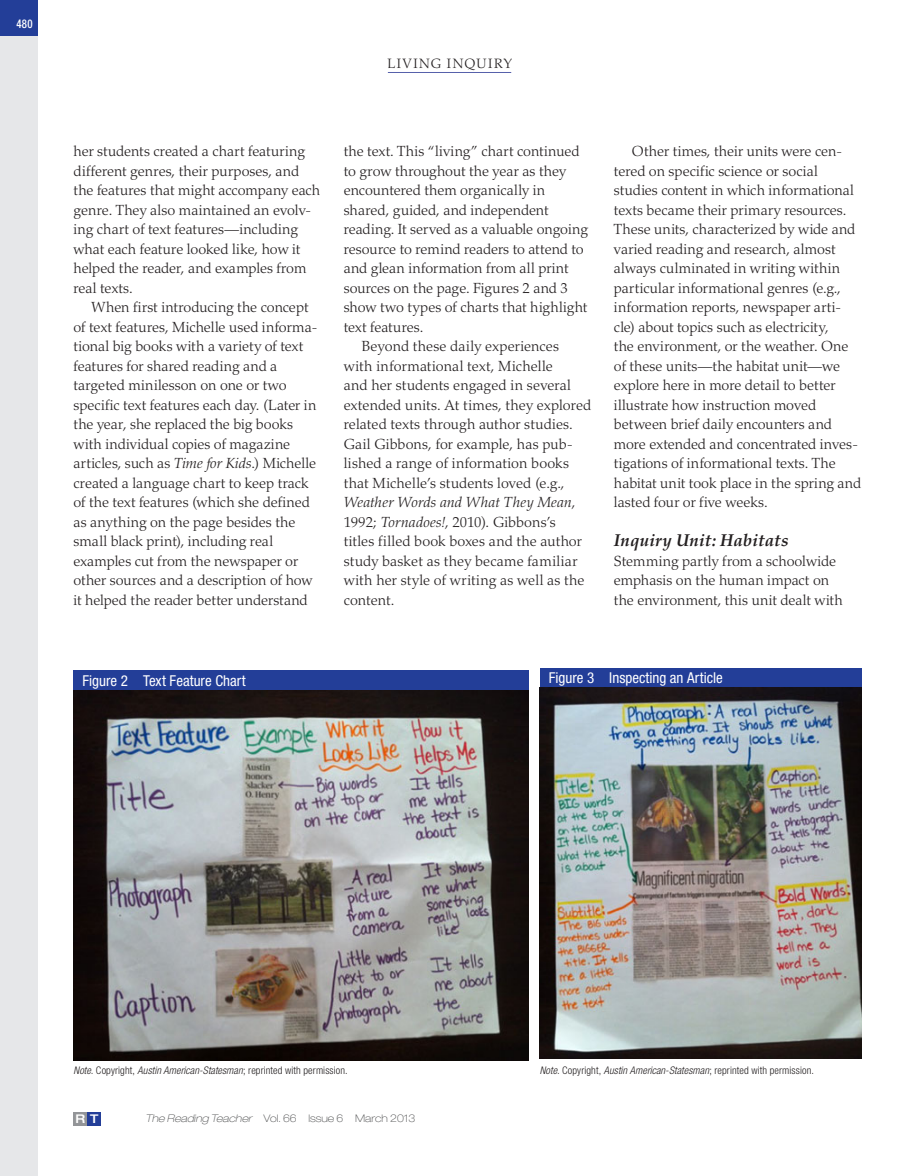
<style>
.page{position:relative;width:906px;height:1176px;background:#fff}
.page>*{position:absolute;margin:0;border:0;box-sizing:border-box;transform-origin:0 0}
.t1{font:italic 700 17.25px "Palatino LT Std";letter-spacing:.015em;color:#231f20}
.t2{font:condensed 15px "Helvetica Neue LT Std";color:#fff}
.t3{font:300 14.7px/19.5px "Palatino LT Std";color:#231f20}
.t4{font:italic 300 14.7px "Palatino LT Std";letter-spacing:.01em;color:#231f20}
.t5{font:300 13.5px "Palatino LT Std";letter-spacing:.115em;color:#231f20}
.t6{font:500 condensed 12px "Helvetica Neue LT Std";color:#fff;scale:.9 1}
.t7{font:500 expanded 12px "Helvetica Neue LT Std";color:#fff}
.t8{font:300 condensed 10.5px "Helvetica Neue LT Std";letter-spacing:.015em;color:#231f20}
.t9{font:100 expanded 10.5px "Helvetica Neue LT Std";color:#4b4c4d}
.s1{font-style:italic}
.s2{font-style:normal}
</style>
<div class="page">
<hr style="left:388px;top:72px;width:123px;height:1px;background:#5660ab">
<div style="left:0;top:0;width:37px;height:1175px;background:#e6e7e9"></div>
<div style="left:0;top:0;width:37px;height:36px;background:#233e98"></div>
<div style="left:73px;top:1111px;width:14px;height:14px;background:#939598"></div>
<div style="left:88px;top:1112px;width:13px;height:13px;background:#233e98"></div>
<div style="left:73px;top:670px;width:455px;height:20px;background:#233e98"></div>
<img style="left:73px;top:690px;width:455px;height:370px">
<div style="left:539px;top:668px;width:322px;height:19px;background:#233e98"></div>
<img style="left:539px;top:687px;width:322px;height:371px">
<p class="t6" style="left:16px;top:19px;width:20px">480</p>
<p class="t5" style="left:387px;top:58px;width:126px">LIVING INQUIRY</p>
<p class="t3" style="left:73px;top:143px;width:248px">her students created a chart featuring different genres, their purposes, and the features that might accompany each genre. They also maintained an evolv&shy;ing chart of text features—including what each feature looked like, how it helped the reader, and examples from real texts.</p>
<p class="t3" style="left:73px;top:299px;width:245px;text-indent:18px">When first introducing the concept of text features, Michelle used informa&shy;tional big books with a variety of text features for shared reading and a targeted minilesson on one or two specific text features each day. (Later in the year, she replaced the big books with individual copies of magazine articles, such as <span class="s1">Time for Kids</span>.) Michelle created a language chart to keep track of the text features (which she defined as anything on the page besides the small black print), including real examples cut from the newspaper or other sources and a description of how it helped the reader better understand</p>
<p class="t3" style="left:343px;top:143px;width:237px">the text. This “living” chart continued</p>
<p class="t3" style="left:343px;top:163px;width:224px">to grow throughout the year as they</p>
<p class="t3" style="left:343px;top:182px;width:203px">encountered them organically in</p>
<p class="t3" style="left:343px;top:202px;width:206px">shared, guided, and independent</p>
<p class="t3" style="left:343px;top:221px;width:246px">reading. It served as a valuable ongoing</p>
<p class="t3" style="left:343px;top:241px;width:241px">resource to remind readers to attend to</p>
<p class="t3" style="left:343px;top:260px;width:226px">and glean information from all print</p>
<p class="t3" style="left:343px;top:280px;width:225px">sources on the page. Figures 2 and 3</p>
<p class="t3" style="left:343px;top:299px;width:245px">show two types of charts that highlight</p>
<p class="t3" style="left:343px;top:319px;width:81px">text features.</p>
<p class="t3" style="left:361px;top:338px;width:199px">Beyond these daily experiences</p>
<p class="t3" style="left:343px;top:358px;width:210px">with informational text, Michelle</p>
<p class="t3" style="left:343px;top:377px;width:229px">and her students engaged in several</p>
<p class="t3" style="left:343px;top:397px;width:249px">extended units. At times, they explored</p>
<p class="t3" style="left:343px;top:416px;width:230px">related texts through author studies.</p>
<p class="t3" style="left:343px;top:436px;width:231px">Gail Gibbons, for example, has pub-</p>
<p class="t3" style="left:343px;top:455px;width:227px">lished a range of information books</p>
<p class="t3" style="left:343px;top:475px;width:222px">that Michelle’s students loved (e.g.,</p>
<p class="t4" style="left:343px;top:497px;width:233px">Weather Words and What They Mean<span class="s2">,</span></p>
<p class="t3" style="left:343px;top:514px;width:213px">1992; <span class="s1">Tornadoes!</span>, 2010). Gibbons’s</p>
<p class="t3" style="left:343px;top:533px;width:240px">titles filled book boxes and the author</p>
<p class="t3" style="left:343px;top:553px;width:235px">study basket as they became familiar</p>
<p class="t3" style="left:343px;top:572px;width:242px">with her style of writing as well as the</p>
<p class="t3" style="left:343px;top:592px;width:52px">content.</p>
<p class="t3" style="left:613px;top:143px;width:249px;text-indent:18px">Other times, their units were cen&shy;tered on specific science or social studies content in which informational texts became their primary resources.<br>These units, characterized by wide and varied reading and research, almost always culminated in writing within particular informational genres (e.g., information reports, newspaper arti&shy;cle) about topics such as electricity,<br>the environment, or the weather. One of these units—the habitat unit—we explore here in more detail to better illustrate how instruction moved between brief daily encounters and more extended and concentrated inves&shy;tigations of informational texts. The habitat unit took place in the spring and lasted four or five weeks.</p>
<p class="t1" style="left:613px;top:534px;width:176px">Inquiry Unit: Habitats</p>
<p class="t3" style="left:613px;top:553px;width:230px">Stemming partly from a schoolwide emphasis on the human impact on the environment, this unit dealt with</p>
<p class="t2" style="left:82px;top:675px;width:164px">Figure 2 Text Feature Chart</p>
<p class="t2" style="left:548px;top:672px;width:176px">Figure 3 Inspecting an Article</p>
<p class="t8" style="left:73px;top:1066px;width:276px"><span class="s1">Note.</span> Copyright, <span class="s1">Austin American-Statesman</span>; reprinted with permission.</p>
<p class="t7" style="left:75px;top:1114px;width:25px">R T</p>
<p class="t9" style="left:145px;top:1114px;width:271px"><span class="s1">The Reading Teacher</span> Vol. 66 Issue 6 March 2013</p>
<p class="t8" style="left:539px;top:1066px;width:276px"><span class="s1">Note.</span> Copyright, <span class="s1">Austin American-Statesman</span>; reprinted with permission.</p>
</div>
